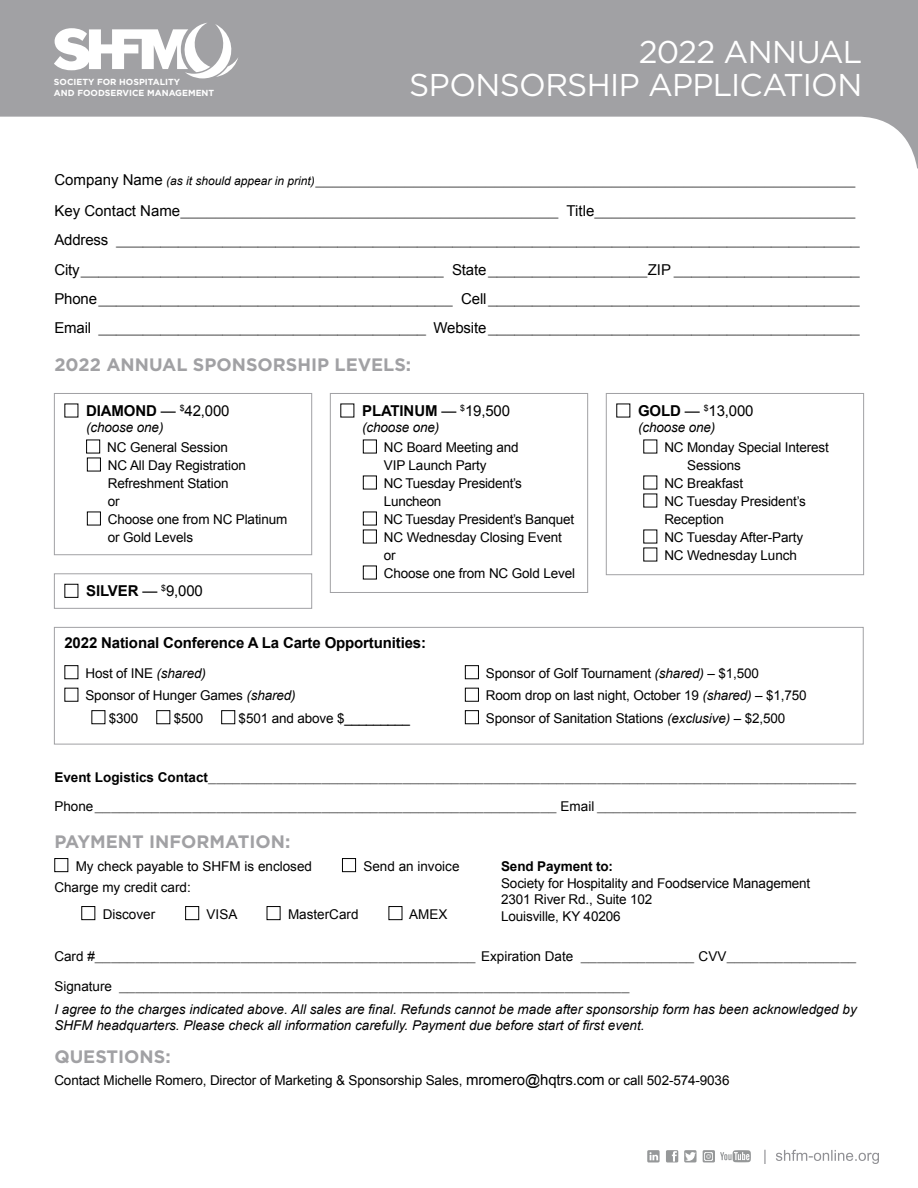
<style>
.page{position:relative;width:918px;height:1188px;background:#fff}
.page>*{position:absolute;margin:0;border:0;box-sizing:border-box;transform-origin:0 0}
.t1{font:31.5px "Gotham";letter-spacing:-.02em;color:#fff}
.t2{font:700 18px "Gotham";color:#a1a1a4}
.t3{font:300 15px/29.2px "Gotham";color:#000}
.t4{font:700 15px "Arial";letter-spacing:-.01em;color:#000}
.t5{font:15px "Arial";color:#000}
.t6{font:13.5px/18px "Arial";letter-spacing:-.01em;color:#000}
.t7{font:300 13.5px/28.5px "Gotham";color:#000}
.t8{font:italic 13.5px/16.5px "Arial";color:#000}
.t9{font:700 13.5px "Arial";letter-spacing:-.01em;color:#000}
.t10{font:700 8.85px/10.5px "Gotham";color:#fff}
.s1{font-family:"Arial";font-weight:400}
.s2{font-family:"Arial";font-weight:400;font-style:italic;font-size:12px}
.s3{font-weight:400}
.s4{font-weight:700}
.s5{font-style:italic}
.s6{font-family:"Arial";font-weight:700}
.s7{font-size:15px}
</style>
<div class="page">
<svg style="left:0;top:0;width:918px;height:168px;fill:#a1a1a4"></svg>
<svg style="left:54px;top:23px;width:184px;height:55px"></svg>
<div style="left:54px;top:858px;width:14px;height:14px;border:1px solid #000"></div>
<div style="left:342px;top:858px;width:14px;height:14px;border:1px solid #000"></div>
<div style="left:81px;top:906px;width:14px;height:14px;border:1px solid #000"></div>
<div style="left:185px;top:906px;width:14px;height:14px;border:1px solid #000"></div>
<div style="left:267px;top:906px;width:13px;height:14px;border:1px solid #000"></div>
<div style="left:389px;top:906px;width:13px;height:14px;border:1px solid #000"></div>
<div style="left:86px;top:440px;width:14px;height:13px;border:1px solid #000"></div>
<div style="left:87px;top:458px;width:14px;height:13px;border:1px solid #000"></div>
<div style="left:87px;top:512px;width:14px;height:13px;border:1px solid #000"></div>
<div style="left:54px;top:393px;width:258px;height:162px;border:1px solid #a1a1a4"></div>
<div style="left:363px;top:440px;width:14px;height:13px;border:1px solid #000"></div>
<div style="left:363px;top:476px;width:14px;height:13px;border:1px solid #000"></div>
<div style="left:363px;top:512px;width:14px;height:13px;border:1px solid #000"></div>
<div style="left:363px;top:530px;width:14px;height:13px;border:1px solid #000"></div>
<div style="left:363px;top:566px;width:14px;height:13px;border:1px solid #000"></div>
<div style="left:330px;top:393px;width:258px;height:200px;border:1px solid #a1a1a4"></div>
<div style="left:64px;top:584px;width:14px;height:14px;border:1px solid #000"></div>
<div style="left:54px;top:573px;width:258px;height:36px;border:1px solid #a1a1a4"></div>
<div style="left:606px;top:393px;width:258px;height:182px;border:1px solid #a1a1a4"></div>
<div style="left:64px;top:665px;width:14px;height:14px;border:1px solid #000"></div>
<div style="left:465px;top:665px;width:14px;height:14px;border:1px solid #000"></div>
<div style="left:465px;top:688px;width:14px;height:14px;border:1px solid #000"></div>
<div style="left:91px;top:710px;width:14px;height:14px;border:1px solid #000"></div>
<div style="left:156px;top:710px;width:14px;height:14px;border:1px solid #000"></div>
<div style="left:221px;top:710px;width:14px;height:14px;border:1px solid #000"></div>
<div style="left:465px;top:710px;width:14px;height:14px;border:1px solid #000"></div>
<div style="left:54px;top:627px;width:810px;height:117px;border:1px solid #a1a1a4"></div>
<svg style="left:764px;top:1150px;width:115px;height:14px"></svg>
<svg style="left:703px;top:1150px;width:12px;height:12px"></svg>
<svg style="left:705px;top:1152px;width:8px;height:8px"></svg>
<svg style="left:720px;top:1150px;width:31px;height:12px"></svg>
<svg style="left:684px;top:1150px;width:13px;height:12px"></svg>
<svg style="left:666px;top:1150px;width:12px;height:12px"></svg>
<svg style="left:647px;top:1150px;width:13px;height:12px"></svg>
<h1 class="t1" style="left:639px;top:38px;width:225px">2022 ANNUAL</h1>
<p class="t10" style="left:54px;top:78px;width:162px">SOCIETY FOR HOSPITALITY<br>AND FOODSERVICE MANAGEMENT</p>
<h1 class="t1" style="left:409px;top:71px;width:455px">SPONSORSHIP APPLICATION</h1>
<p class="t3" style="left:54px;top:164px;width:802px;line-height:31.5px"><span class="s1">Company Name</span> <span class="s2">(as it should appear in print)</span> ____________________________________________________________<br><span class="s1">Key Contact Name</span> __________________________________________ <span class="s1">Title</span>_____________________________</p>
<p class="t3" style="left:54px;top:226px;width:807px;text-align:justify"><span class="s1">Address</span> ____________________________________________________________________________________ <span class="s1">City</span> _________________________________________ <span class="s1">State</span> __________________<span class="s1">ZIP</span> _____________________ <span class="s1">Phone</span> ________________________________________ <span class="s1">Cell</span> __________________________________________ <span class="s1">Email</span> _____________________________________ <span class="s1">Website</span> __________________________________________</p>
<h2 class="t2" style="left:54px;top:356px;width:358px">2022 ANNUAL SPONSORSHIP LEVELS:</h2>
<p class="t4" style="left:86px;top:404px;width:145px">DIAMOND <span class="s3">—</span> <sup>$</sup><span class="s3">42,000</span></p>
<p class="t8" style="left:86px;top:420px;width:79px">(choose one)</p>
<p class="t6" style="left:107px;top:439px;width:182px">NC General Session<br>NC All Day Registration<br>Refreshment Station<br>or<br>Choose one from NC Platinum or Gold Levels</p>
<p class="t4" style="left:86px;top:585px;width:118px">SILVER <span class="s3">—</span> <sup>$</sup><span class="s3">9,000</span></p>
<p class="t4" style="left:362px;top:404px;width:149px">PLATINUM <span class="s3">—</span> <sup>$</sup><span class="s3">19,500</span></p>
<p class="t8" style="left:362px;top:420px;width:79px">(choose one)</p>
<p class="t6" style="left:384px;top:439px;width:193px">NC Board Meeting and<br>VIP Launch Party<br>NC Tuesday President’s<br>Luncheon<br>NC Tuesday President’s Banquet<br>NC Wednesday Closing Event or<br>Choose one from NC Gold Level</p>
<p class="t5" style="left:638px;top:404px;width:117px"><span class="s4">GOLD</span> — <sup>$</sup>13,000</p>
<p class="t8" style="left:638px;top:420px;width:79px">(choose one)</p>
<p class="t6" style="left:664px;top:439px;width:166px">NC Monday Special Interest</p>
<p class="t6" style="left:687px;top:457px;width:55px">Sessions</p>
<p class="t6" style="left:664px;top:475px;width:80px">NC Breakfast</p>
<p class="t6" style="left:664px;top:493px;width:143px">NC Tuesday President’s</p>
<p class="t6" style="left:664px;top:511px;width:61px">Reception</p>
<p class="t6" style="left:664px;top:529px;width:140px">NC Tuesday After-Party</p>
<p class="t6" style="left:664px;top:547px;width:134px">NC Wednesday Lunch</p>
<p class="t4" style="left:64px;top:637px;width:363px">2022 National Conference A La Carte Opportunities:</p>
<p class="t6" style="left:85px;top:665px;width:122px">Host of INE <span class="s5">(shared)</span></p>
<p class="t6" style="left:486px;top:665px;width:275px">Sponsor of Golf Tournament <span class="s5">(shared)</span> – $1,500</p>
<p class="t6" style="left:85px;top:687px;width:212px">Sponsor of Hunger Games <span class="s5">(shared)</span></p>
<p class="t6" style="left:486px;top:687px;width:322px">Room drop on last night, October 19 <span class="s5">(shared)</span> – $1,750</p>
<p class="t6" style="left:109px;top:710px;width:31px">$300</p>
<p class="t6" style="left:174px;top:710px;width:31px">$500</p>
<p class="t6" style="left:239px;top:710px;width:173px">$501 and above $_________</p>
<p class="t6" style="left:486px;top:710px;width:301px">Sponsor of Sanitation Stations <span class="s5">(exclusive)</span> – $2,500</p>
<p class="t7" style="left:54px;top:764px;width:803px"><span class="s6">Event Logistics Contact</span> ________________________________________________________________________________<br><span class="s1">Phone</span> _________________________________________________________ <span class="s1">Email</span> ________________________________</p>
<h2 class="t2" style="left:54px;top:834px;width:238px">PAYMENT INFORMATION:</h2>
<p class="t6" style="left:76px;top:858px;width:238px">My check payable to SHFM is enclosed</p>
<p class="t6" style="left:363px;top:858px;width:98px">Send an invoice</p>
<p class="t6" style="left:103px;top:874px;width:90px;line-height:27px;text-indent:-48px">Charge my credit card:<br>Discover</p>
<p class="t9" style="left:501px;top:861px;width:113px">Send Payment to:</p>
<p class="t6" style="left:501px;top:876px;width:311px;line-height:16.5px">Society for Hospitality and Foodservice Management<br>2301 River Rd., Suite 102<br>Louisville, KY 40206</p>
<p class="t6" style="left:207px;top:906px;width:32px">VISA</p>
<p class="t6" style="left:288px;top:906px;width:72px">MasterCard</p>
<p class="t6" style="left:409px;top:906px;width:40px">AMEX</p>
<p class="t7" style="left:54px;top:943px;width:803px;line-height:29.2px"><span class="s1">Card #</span>_______________________________________________ <span class="s1">Expiration Date</span> ______________ <span class="s1">CVV</span> ________________<br><span class="s1">Signature</span> _______________________________________________________________</p>
<p class="t8" style="left:54px;top:1001px;width:804px">I agree to the charges indicated above. All sales are final. Refunds cannot be made after sponsorship form has been acknowledged by<br>SHFM headquarters. Please check all information carefully. Payment due before start of first event.</p>
<h2 class="t2" style="left:54px;top:1048px;width:118px">QUESTIONS:</h2>
<p class="t6" style="left:54px;top:1072px;width:677px">Contact Michelle Romero, Director of Marketing &amp; Sponsorship Sales, <span class="s7">mromero@hqtrs.com</span> or call 502-574-9036</p>
</div>
